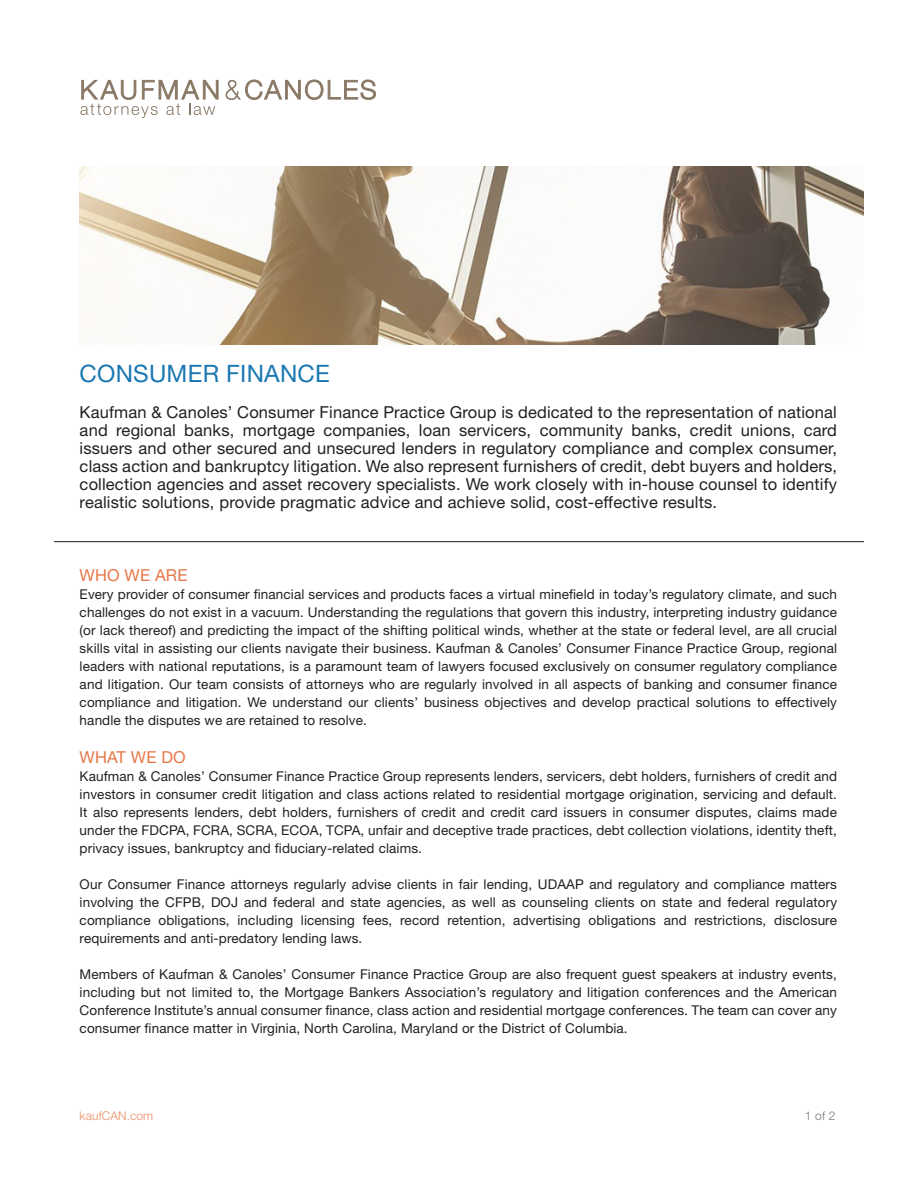
<style>
.page{position:relative;width:918px;height:1188px;background:#fff}
.page>*{position:absolute;margin:0;border:0;box-sizing:border-box;transform-origin:0 0}
.t1{font:24px "Helvetica Neue LT Std";letter-spacing:.01em;color:#1b78b2}
.t2{font:16.5px/18px "Helvetica Neue LT Std";letter-spacing:.01em;color:#231f20;text-align:justify}
.t3{font:16.5px "Helvetica Neue LT Std";letter-spacing:.01em;color:#e67848}
.t4{font:13.5px/18px "Helvetica Neue LT Std";letter-spacing:.01em;color:#231f20;text-align:justify}
.t5{font:300 12px "Helvetica Neue LT Std";letter-spacing:.01em;color:#ea8e64}
.t6{font:300 12px "Helvetica Neue LT Std";color:#76787b}
</style>
<div class="page">
<svg style="left:226px;top:80px;width:150px;height:20px"></svg>
<svg style="left:80px;top:80px;width:138px;height:38px"></svg>
<hr style="left:54px;top:541px;width:810px;height:1px;background:#231f20">
<img style="left:80px;top:166px;width:783px;height:179px">
<p class="t1" style="left:80px;top:359px;width:252px">CONSUMER FINANCE</p>
<p class="t2" style="left:80px;top:403px;width:759px">Kaufman &amp; Canoles’ Consumer Finance Practice Group is dedicated to the representation of national and regional banks, mortgage companies, loan servicers, community banks, credit unions, card issuers and other secured and unsecured lenders in regulatory compliance and complex consumer, class action and bankruptcy litigation. We also represent furnishers of credit, debt buyers and holders, collection agencies and asset recovery specialists. We work closely with in-house counsel to identify realistic solutions, provide pragmatic advice and achieve solid, cost-effective results.</p>
<p class="t3" style="left:80px;top:565px;width:109px">WHO WE ARE</p>
<p class="t4" style="left:80px;top:585px;width:759px">Every provider of consumer financial services and products faces a virtual minefield in today’s regulatory climate, and such challenges do not exist in a vacuum. Understanding the regulations that govern this industry, interpreting industry guidance (or lack thereof) and predicting the impact of the shifting political winds, whether at the state or federal level, are all crucial skills vital in assisting our clients navigate their business. Kaufman &amp; Canoles’ Consumer Finance Practice Group, regional leaders with national reputations, is a paramount team of lawyers focused exclusively on consumer regulatory compliance and litigation. Our team consists of attorneys who are regularly involved in all aspects of banking and consumer finance compliance and litigation. We understand our clients’ business objectives and develop practical solutions to effectively handle the disputes we are retained to resolve.</p>
<p class="t3" style="left:80px;top:747px;width:108px">WHAT WE DO</p>
<p class="t4" style="left:80px;top:767px;width:759px">Kaufman &amp; Canoles’ Consumer Finance Practice Group represents lenders, servicers, debt holders, furnishers of credit and investors in consumer credit litigation and class actions related to residential mortgage origination, servicing and default.<br>It also represents lenders, debt holders, furnishers of credit and credit card issuers in consumer disputes, claims made under the FDCPA, FCRA, SCRA, ECOA, TCPA, unfair and deceptive trade practices, debt collection violations, identity theft, privacy issues, bankruptcy and fiduciary-related claims.</p>
<p class="t4" style="left:80px;top:875px;width:759px">Our Consumer Finance attorneys regularly advise clients in fair lending, UDAAP and regulatory and compliance matters involving the CFPB, DOJ and federal and state agencies, as well as counseling clients on state and federal regulatory compliance obligations, including licensing fees, record retention, advertising obligations and restrictions, disclosure requirements and anti-predatory lending laws.</p>
<p class="t4" style="left:80px;top:965px;width:759px">Members of Kaufman &amp; Canoles’ Consumer Finance Practice Group are also frequent guest speakers at industry events, including but not limited to, the Mortgage Bankers Association’s regulatory and litigation conferences and the American Conference Institute’s annual consumer finance, class action and residential mortgage conferences. The team can cover any consumer finance matter in Virginia, North Carolina, Maryland or the District of Columbia.</p>
<p class="t5" style="left:80px;top:1108px;width:75px">kaufCAN.com</p>
<p class="t6" style="left:805px;top:1108px;width:32px">1 of 2</p>
</div>
